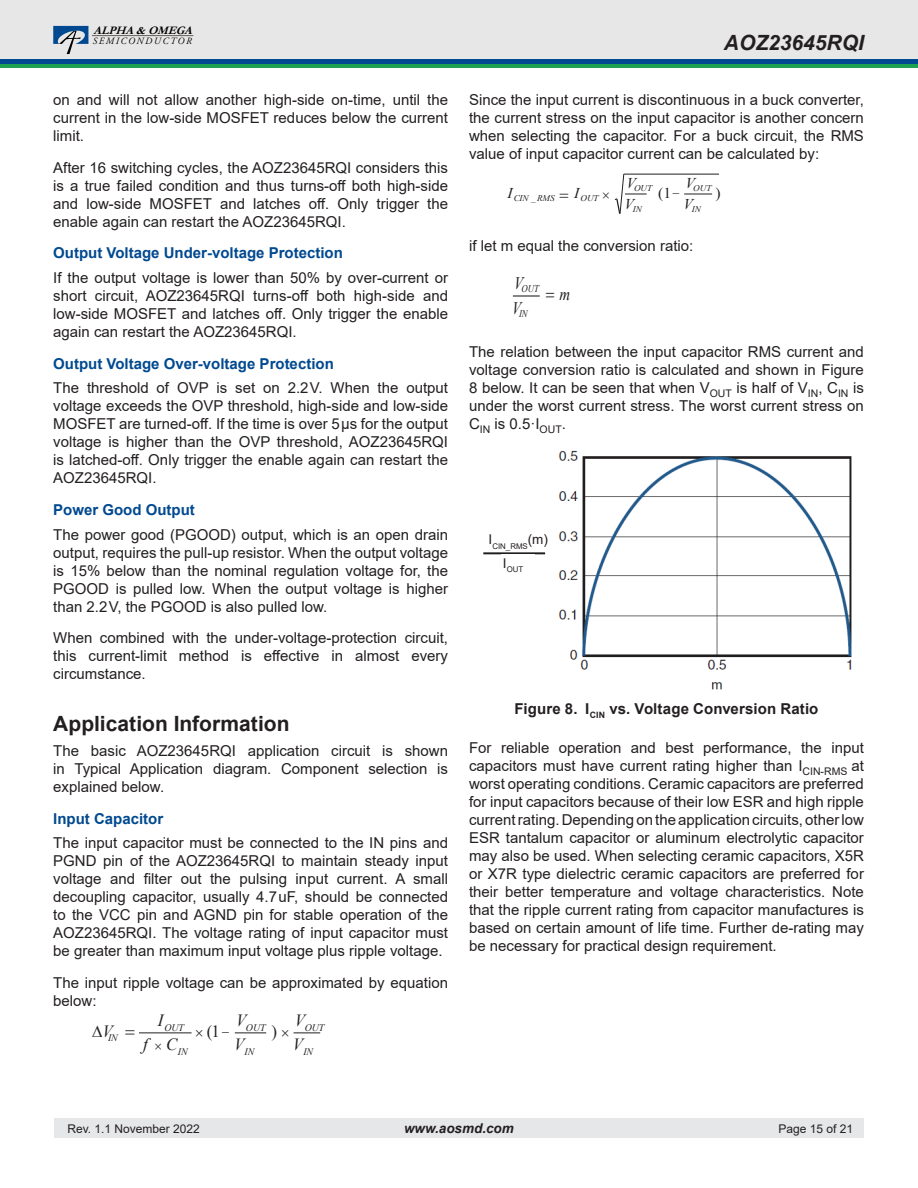
<style>
.page{position:relative;width:918px;height:1188px;background:#fff}
.page>*{position:absolute;margin:0;border:0;box-sizing:border-box;transform-origin:0 0}
.t1{font:700 21px "Arial";color:#231f20}
.t2{font:italic 700 21px "Arial";color:#231f20}
.t3{font:italic 17.55px "Times New Roman";color:#231f20;scale:.85 1}
.t4{font:italic 17.1px "Times New Roman";color:#231f20}
.t5{font:17.1px "Times New Roman";color:#231f20}
.Body_text{font:15px/18px "Arial";color:#231f20;text-align:justify}
.Heading_2{font:700 15px "Arial";color:#014990}
.t6{font:700 15px "Arial";letter-spacing:.01em;color:#231f20}
.t7{font:italic 15px "Times New Roman";color:#231f20;scale:1.04 1}
.t8{font:15px "Times New Roman";color:#231f20;scale:1.04 1}
.t9{font:italic 700 13.5px "Arial";color:#231f20}
.t10{font:12px "Arial";color:#231f20}
.t11{font:italic 700 11.55px "Garamond";color:#000}
.t12{font:italic 10.2px "Times New Roman";color:#231f20;scale:.85 1}
.t13{font:italic 10.05px "Times New Roman";color:#231f20}
.t14{font:italic 9.6px "Adobe Garamond Pro";letter-spacing:.16em;color:#000}
.t15{font:italic 8.7px "Times New Roman";color:#231f20;scale:1.04 1}
.t16{font:8.7px "Times New Roman";color:#231f20;scale:1.04 1}
.t17{font:7.8px "Arial";color:#231f20}
</style>
<div class="page">
<div style="left:54px;top:1119px;width:810px;height:19px;background:#e6e7e9"></div>
<div style="left:0;top:0;width:918px;height:61px;background:#e7e7e7"></div>
<hr style="left:92px;top:35px;width:101px;height:1px;background:#635d59">
<svg style="left:53px;top:26px;width:35px;height:28px"></svg>
<div style="left:0;top:59px;width:918px;height:5px;background:#014990"></div>
<hr style="left:0;top:64px;width:918px;height:4px;background:#1da252">
<hr style="left:139px;top:1033px;width:53px;height:1px;background:#231f20">
<hr style="left:235px;top:1033px;width:31px;height:1px;background:#231f20">
<svg style="left:684px;top:194px;width:28px;height:1px"></svg>
<hr style="left:624px;top:174px;width:95px;height:1px;background:#231f20">
<svg style="left:513px;top:296px;width:27px;height:1px"></svg>
<img style="left:483px;top:450px;width:369px;height:240px">
<div style="left:501px;top:554px;width:34px;height:18px;background:#fff"></div>
<div style="left:473px;top:525px;width:82px;height:26px;background:#fff"></div>
<svg style="left:293px;top:1032px;width:27px;height:2px"></svg>
<svg style="left:614px;top:173px;width:33px;height:41px"></svg>
<p class="t11" style="left:94px;top:22px;width:105px">ALPHA&amp;OMEGA</p>
<p class="t14" style="left:93px;top:35px;width:100px">SEMICONDUCTOR</p>
<p class="Body_text" style="left:53px;top:91px;width:396px">on and will not allow another high-side on-time, until the current in the low-side MOSFET reduces below the current limit.</p>
<p class="Body_text" style="left:53px;top:159px;width:396px">After 16 switching cycles, the AOZ23645RQI considers this is a true failed condition and thus turns-off both high-side and low-side MOSFET and latches off. Only trigger the enable again can restart the AOZ23645RQI.</p>
<p class="Heading_2" style="left:53px;top:243px;width:291px">Output Voltage Under-voltage Protection</p>
<p class="Body_text" style="left:53px;top:269px;width:396px">If the output voltage is lower than 50% by over-current or short circuit, AOZ23645RQI turns-off both high-side and low-side MOSFET and latches off. Only trigger the enable again can restart the AOZ23645RQI.</p>
<p class="Heading_2" style="left:53px;top:353px;width:282px">Output Voltage Over-voltage Protection</p>
<p class="Body_text" style="left:53px;top:379px;width:396px">The threshold of OVP is set on 2.2 V. When the output voltage exceeds the OVP threshold, high-side and low-side MOSFET are turned-off. If the time is over 5 μs for the output voltage is higher than the OVP threshold, AOZ23645RQI is latched-off. Only trigger the enable again can restart the AOZ23645RQI.</p>
<p class="Heading_2" style="left:53px;top:499px;width:143px">Power Good Output</p>
<p class="Body_text" style="left:53px;top:525px;width:396px">The power good (PGOOD) output, which is an open drain output, requires the pull-up resistor. When the output voltage is 15% below than the nominal regulation voltage for, the PGOOD is pulled low. When the output voltage is higher than 2.2 V, the PGOOD is also pulled low.</p>
<p class="Body_text" style="left:53px;top:629px;width:396px">When combined with the under-voltage-protection circuit, this current-limit method is effective in almost every circumstance.</p>
<h1 class="t1" style="left:53px;top:709px;width:238px">Application Information</h1>
<p class="Body_text" style="left:53px;top:742px;width:396px">The basic AOZ23645RQI application circuit is shown in Typical Application diagram. Component selection is explained below.</p>
<p class="Heading_2" style="left:53px;top:808px;width:112px">Input Capacitor</p>
<p class="Body_text" style="left:53px;top:834px;width:396px">The input capacitor must be connected to the IN pins and PGND pin of the AOZ23645RQI to maintain steady input voltage and filter out the pulsing input current. A small decoupling capacitor, usually 4.7 uF, should be connected to the VCC pin and AGND pin for stable operation of the AOZ23645RQI. The voltage rating of input capacitor must be greater than maximum input voltage plus ripple voltage.</p>
<p class="Body_text" style="left:53px;top:974px;width:396px">The input ripple voltage can be approximated by equation below:</p>
<p class="t4" style="left:158px;top:1009px;width:7px">I</p>
<p class="t4" style="left:236px;top:1009px;width:12px">V</p>
<p class="t13" style="left:164px;top:1020px;width:21px">OUT</p>
<p class="t13" style="left:246px;top:1020px;width:21px">OUT</p>
<p class="t4" style="left:92px;top:1020px;width:22px">∆V</p>
<p class="t5" style="left:207px;top:1019px;width:24px">(1−</p>
<p class="t5" style="left:271px;top:1019px;width:7px">)</p>
<p class="t13" style="left:108px;top:1031px;width:11px">IN</p>
<p class="t4" style="left:143px;top:1033px;width:36px">f C</p>
<p class="t4" style="left:234px;top:1033px;width:12px">V</p>
<p class="t13" style="left:178px;top:1044px;width:11px">IN</p>
<p class="t13" style="left:245px;top:1044px;width:11px">IN</p>
<p class="t4" style="left:295px;top:1009px;width:12px">V</p>
<p class="t13" style="left:305px;top:1020px;width:21px">OUT</p>
<p class="t4" style="left:293px;top:1033px;width:12px">V</p>
<p class="t13" style="left:303px;top:1044px;width:11px">IN</p>
<h1 class="t2" style="left:724px;top:28px;width:142px">AOZ23645RQI</h1>
<p class="Body_text" style="left:469px;top:91px;width:396px">Since the input current is discontinuous in a buck converter, the current stress on the input capacitor is another concern when selecting the capacitor. For a buck circuit, the RMS value of input capacitor current can be calculated by:</p>
<p class="t8" style="left:658px;top:182px;width:22px">(1−</p>
<p class="t8" style="left:716px;top:182px;width:6px">)</p>
<p class="t16" style="left:531px;top:192px;width:6px">_</p>
<p class="t15" style="left:692px;top:203px;width:10px">IN</p>
<p class="t7" style="left:626px;top:173px;width:11px">V</p>
<p class="t7" style="left:686px;top:173px;width:11px">V</p>
<p class="t15" style="left:634px;top:182px;width:19px">OUT</p>
<p class="t15" style="left:693px;top:182px;width:19px">OUT</p>
<p class="t7" style="left:508px;top:182px;width:6px">I</p>
<p class="t7" style="left:574px;top:182px;width:6px">I</p>
<p class="t15" style="left:514px;top:193px;width:41px">CIN RMS</p>
<p class="t15" style="left:580px;top:193px;width:19px">OUT</p>
<p class="t7" style="left:624px;top:194px;width:11px">V</p>
<p class="t7" style="left:684px;top:194px;width:11px">V</p>
<p class="t15" style="left:633px;top:203px;width:10px">IN</p>
<p class="Body_text" style="left:469px;top:237px;width:226px">if let m equal the conversion ratio:</p>
<p class="t3" style="left:560px;top:282px;width:14px">m</p>
<p class="t3" style="left:512px;top:296px;width:12px">V</p>
<p class="t3" style="left:514px;top:271px;width:12px">V</p>
<p class="t12" style="left:519px;top:306px;width:12px">IN</p>
<p class="t12" style="left:522px;top:282px;width:22px">OUT</p>
<p class="Body_text" style="left:469px;top:342px;width:396px">The relation between the input capacitor RMS current and voltage conversion ratio is calculated and shown in Figure 8 below. It can be seen that when V<sub>OUT</sub> is half of V<sub>IN</sub>, C<sub>IN</sub> is under the worst current stress. The worst current stress on C<sub>IN</sub> is 0.5·I<sub>OUT</sub>.</p>
<p class="t17" style="left:489px;top:540px;width:61px"><sup>I</sup>CIN_RMS<sup>(m)</sup></p>
<p class="t17" style="left:503px;top:564px;width:22px"><sup>I</sup>OUT</p>
<p class="t6" style="left:515px;top:698px;width:305px">Figure 8. I<sub>CIN</sub> vs. Voltage Conversion Ratio</p>
<p class="Body_text" style="left:469px;top:738px;width:396px">For reliable operation and best performance, the input capacitors must have current rating higher than I<sub>CIN-RMS</sub> at worst operating conditions. Ceramic capacitors are preferred for input capacitors because of their low ESR and high ripple current rating. Depending on the application circuits, other low ESR tantalum capacitor or aluminum electrolytic capacitor may also be used. When selecting ceramic capacitors, X5R or X7R type dielectric ceramic capacitors are preferred for their better temperature and voltage characteristics. Note that the ripple current rating from capacitor manufactures is based on certain amount of life time. Further de-rating may be necessary for practical design requirement.</p>
<p class="t10" style="left:68px;top:1121px;width:134px">Rev. 1.1 November 2022</p>
<p class="t9" style="left:404px;top:1120px;width:111px">www.aosmd.com</p>
<p class="t10" style="left:778px;top:1121px;width:76px">Page 15 of 21</p>
</div>
